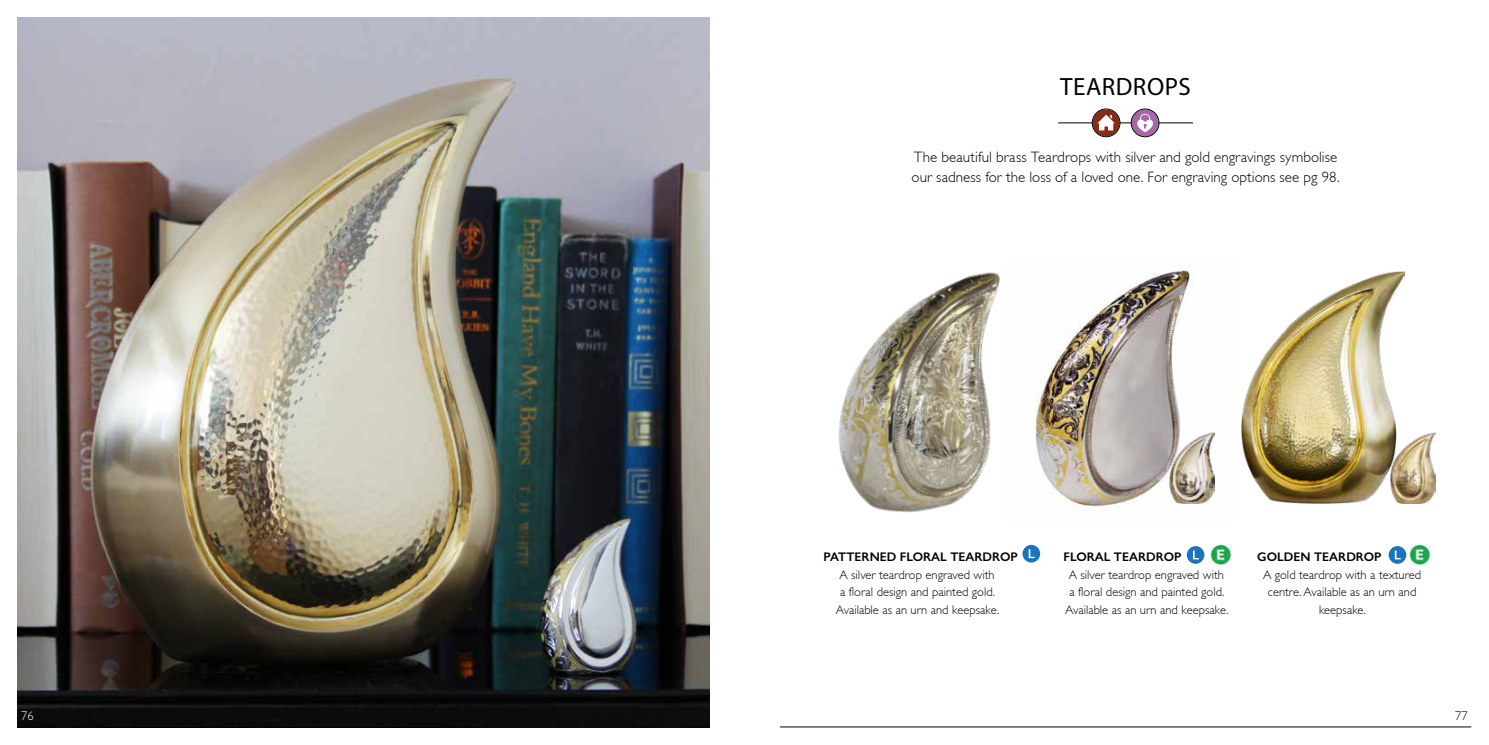
<style>
.page{position:relative;width:1489px;height:745px;background:#fff}
.page>*{position:absolute;margin:0;border:0;box-sizing:border-box;transform-origin:0 0}
.t1{font:25px "Myriad Pro";letter-spacing:.02em;color:#000}
.t2{font:300 15px/20px "Gill Sans";color:#000}
.t3{font:300 12.5px/17.5px "Gill Sans";color:#000;text-align:center}
.t4{font:600 12.5px "Gill Sans Nova";color:#000}
.t5{font:300 12.5px "Gill Sans";color:#fff}
</style>
<div class="page">
<hr style="left:780px;top:726px;width:690px;height:1px;background:#000">
<img style="left:18px;top:18px;width:691px;height:708px">
<hr style="left:1058px;top:122px;width:134px;height:1px;background:#000">
<div style="left:1092px;top:109px;width:27px;height:27px;background:#872c12;border-radius:50%"></div>
<svg style="left:1097px;top:115px;width:17px;height:15px"></svg>
<div style="left:1091px;top:109px;width:29px;height:28px;border:1px solid #000;border-radius:50%"></div>
<div style="left:1131px;top:109px;width:27px;height:27px;background:#a967aa;border-radius:50%"></div>
<svg style="left:1137px;top:113px;width:15px;height:19px"></svg>
<div style="left:1130px;top:109px;width:29px;height:28px;border:1px solid #000;border-radius:50%"></div>
<img style="left:1241px;top:272px;width:163px;height:231px">
<img style="left:1035px;top:270px;width:180px;height:241px">
<img style="left:1390px;top:432px;width:45px;height:71px">
<img style="left:1169px;top:432px;width:45px;height:71px">
<svg style="left:1186px;top:545px;width:18px;height:18px"></svg>
<svg style="left:1192px;top:550px;width:6px;height:9px"></svg>
<img style="left:1210px;top:544px;width:20px;height:21px">
<svg style="left:1388px;top:545px;width:18px;height:18px"></svg>
<svg style="left:1394px;top:550px;width:6px;height:9px"></svg>
<img style="left:1409px;top:544px;width:21px;height:21px">
<svg style="left:1022px;top:544px;width:18px;height:18px"></svg>
<svg style="left:1028px;top:549px;width:6px;height:8px"></svg>
<img style="left:838px;top:272px;width:162px;height:241px">
<h1 class="t1" style="left:1060px;top:71px;width:132px">TEARDROPS</h1>
<p class="t2" style="left:911px;top:147px;width:429px">The beautiful brass Teardrops with silver and gold engravings symbolise our sadness for the loss of a loved one. For engraving options see pg 98.</p>
<p class="t4" style="left:823px;top:549px;width:195px">PATTERNED FLORAL TEARDROP</p>
<p class="t3" style="left:835px;top:565px;width:165px">A silver teardrop engraved with a floral design and painted gold.<br>Available as an urn and keepsake.</p>
<p class="t4" style="left:1063px;top:549px;width:119px">FLORAL TEARDROP</p>
<p class="t4" style="left:1257px;top:549px;width:126px">GOLDEN TEARDROP</p>
<p class="t3" style="left:1064px;top:565px;width:165px">A silver teardrop engraved with a floral design and painted gold.<br>Available as an urn and keepsake.</p>
<p class="t3" style="left:1262px;top:565px;width:160px">A gold teardrop with a textured centre. Available as an urn and keepsake.</p>
<p class="t5" style="left:21px;top:708px;width:14px">76</p>
<p class="t3" style="left:1454px;top:706px;width:14px">77</p>
</div>
